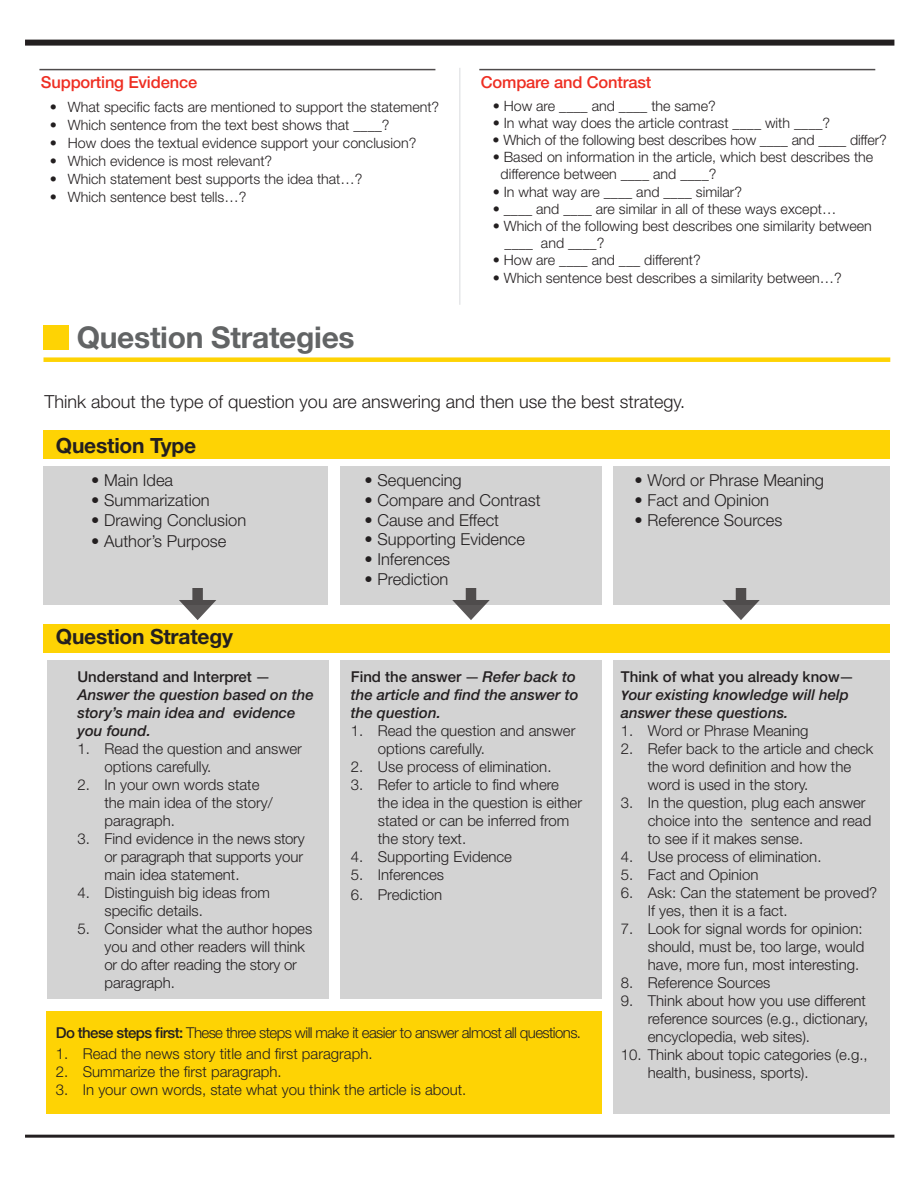
<style>
.page{position:relative;width:918px;height:1188px;background:#fff}
.page>*{position:absolute;margin:0;border:0;box-sizing:border-box;transform-origin:0 0}
.t1{font:700 30px "Helvetica Neue LT Std";letter-spacing:-.01em;color:#626465}
.t2{font:700 21px "Helvetica Neue LT Std";letter-spacing:-.01em;color:#231f20}
.t3{font:300 18px "Helvetica Neue LT Std";color:#231f20}
.t4{font:300 16.5px "Helvetica Neue LT Std";color:#231f20}
.t5{font:500 16.5px "Helvetica Neue LT Std";letter-spacing:-.01em;color:#ee2e22}
.t6{font:300 15px/18px "Helvetica Neue LT Std";color:#231f20}
.t7{font:italic 500 15px/18px "Helvetica Neue LT Std";color:#231f20}
.t8{font:300 15px "Helvetica Neue LT Std";letter-spacing:-.04em;color:#231f20}
.t9{font:500 15px "Helvetica Neue LT Std";color:#231f20}
.t10{font:300 14.25px "Helvetica Neue LT Std";color:#231f20}
.s1{font-family:"Calibri";font-weight:400}
.s2{font-style:normal}
.s3{font-family:"Calibri";font-weight:400;font-style:normal}
.s4{font-weight:500}
.s5{font-family:"Calibri";font-weight:700}
</style>
<div class="page">
<div style="left:44px;top:430px;width:846px;height:29px;background:#fed304"></div>
<div style="left:44px;top:624px;width:846px;height:29px;background:#fed304"></div>
<div style="left:44px;top:466px;width:284px;height:139px;background:#d3d3d3"></div>
<div style="left:47px;top:660px;width:281px;height:338px;background:#d3d3d3"></div>
<div style="left:340px;top:466px;width:262px;height:139px;background:#d3d3d3"></div>
<div style="left:340px;top:660px;width:262px;height:338px;background:#d3d3d3"></div>
<div style="left:614px;top:466px;width:276px;height:139px;background:#d3d3d3"></div>
<div style="left:614px;top:660px;width:276px;height:454px;background:#d3d3d3"></div>
<div style="left:736px;top:588px;width:10px;height:20px;background:#4f4c4c"></div>
<svg style="left:722px;top:600px;width:38px;height:20px"></svg>
<div style="left:466px;top:588px;width:10px;height:20px;background:#4f4c4c"></div>
<svg style="left:452px;top:600px;width:38px;height:20px"></svg>
<div style="left:192px;top:588px;width:11px;height:20px;background:#4f4c4c"></div>
<svg style="left:179px;top:600px;width:37px;height:20px"></svg>
<div style="left:47px;top:1011px;width:555px;height:103px;background:#fed304"></div>
<div style="left:25px;top:40px;width:869px;height:6px;background:#231f20"></div>
<hr style="left:25px;top:1135px;width:869px;height:3px;background:#231f20">
<hr style="left:459px;top:68px;width:2px;height:237px;background:#e6e7e9">
<hr style="left:39px;top:69px;width:396px;height:1px;background:#231f20">
<hr style="left:479px;top:69px;width:396px;height:1px;background:#231f20">
<div style="left:43px;top:357px;width:847px;height:5px;background:#fed304"></div>
<div style="left:44px;top:325px;width:25px;height:25px;background:#fed304"></div>
<p class="t5" style="left:41px;top:72px;width:158px">Supporting Evidence</p>
<p class="t10" style="left:50px;top:98px;width:391px">• What specific facts are mentioned to support the statement?</p>
<p class="t10" style="left:50px;top:116px;width:341px">• Which sentence from the text best shows that ____?</p>
<p class="t10" style="left:50px;top:134px;width:368px">• How does the textual evidence support your conclusion?</p>
<p class="t10" style="left:50px;top:152px;width:224px">• Which evidence is most relevant?</p>
<p class="t10" style="left:50px;top:170px;width:314px">• Which statement best supports the idea that…?</p>
<p class="t10" style="left:50px;top:188px;width:198px">• Which sentence best tells…?</p>
<p class="t1" style="left:77px;top:319px;width:279px">Question Strategies</p>
<p class="t5" style="left:481px;top:72px;width:172px">Compare and Contrast</p>
<p class="t10" style="left:493px;top:97px;width:225px">• How are ____ and ____ the same?</p>
<p class="t10" style="left:493px;top:114px;width:339px">• In what way does the article contrast ____ with ____?</p>
<p class="t10" style="left:493px;top:132px;width:396px">• Which of the following best describes how ____ and ____ differ?</p>
<p class="t10" style="left:493px;top:149px;width:382px">• Based on information in the article, which best describes the</p>
<p class="t10" style="left:501px;top:166px;width:217px">difference between ____ and ____?</p>
<p class="t10" style="left:493px;top:183px;width:251px">• In what way are ____ and ____ similar?</p>
<p class="t10" style="left:493px;top:200px;width:345px">• ____ and ____ are similar in all of these ways except…</p>
<p class="t10" style="left:493px;top:217px;width:381px">• Which of the following best describes one similarity between</p>
<p class="t10" style="left:505px;top:234px;width:101px">____ and ____?</p>
<p class="t10" style="left:493px;top:251px;width:210px">• How are ____ and ___ different?</p>
<p class="t10" style="left:493px;top:269px;width:351px">• Which sentence best describes a similarity between…?</p>
<p class="t3" style="left:45px;top:391px;width:642px">Think about the type of question you are answering and then use the best strategy.</p>
<p class="t2" style="left:56px;top:433px;width:142px">Question Type</p>
<p class="t4" style="left:91px;top:470px;width:83px">• Main Idea</p>
<p class="t4" style="left:91px;top:490px;width:120px">• Summarization</p>
<p class="t4" style="left:91px;top:510px;width:156px">• Drawing Conclusion</p>
<p class="t4" style="left:91px;top:531px;width:137px">• Author’s Purpose</p>
<p class="t2" style="left:56px;top:624px;width:179px">Question Strategy</p>
<p class="t9" style="left:78px;top:668px;width:194px">Understand and Interpret <span class="s1">―</span></p>
<p class="t7" style="left:78px;top:686px;width:238px">Answer the question based on the story’s main idea and evidence you found.</p>
<p class="t6" style="left:105px;top:739px;width:199px;text-indent:-27px">1. Read the question and answer options carefully.</p>
<p class="t6" style="left:105px;top:775px;width:170px;text-indent:-27px">2. In your own words state the main idea of the story/ paragraph.</p>
<p class="t6" style="left:105px;top:829px;width:202px;text-align:justify;text-indent:-27px">3. Find evidence in the news story or paragraph that supports your main idea statement.</p>
<p class="t6" style="left:105px;top:883px;width:167px;text-indent:-27px">4. Distinguish big ideas from specific details.</p>
<p class="t6" style="left:105px;top:919px;width:209px;text-indent:-27px">5. Consider what the author hopes you and other readers will think or do after reading the story or paragraph.</p>
<p class="t4" style="left:365px;top:470px;width:99px">• Sequencing</p>
<p class="t4" style="left:365px;top:490px;width:178px">• Compare and Contrast</p>
<p class="t4" style="left:365px;top:510px;width:136px">• Cause and Effect</p>
<p class="t4" style="left:365px;top:530px;width:162px">• Supporting Evidence</p>
<p class="t4" style="left:365px;top:549px;width:87px">• Inferences</p>
<p class="t4" style="left:365px;top:569px;width:85px">• Prediction</p>
<p class="t7" style="left:351px;top:668px;width:229px"><span class="s2">Find the answer</span> <span class="s3">―</span> Refer back to the article and find the answer to the question.</p>
<p class="t6" style="left:378px;top:721px;width:199px;text-indent:-27px">1. Read the question and answer options carefully.</p>
<p class="t6" style="left:351px;top:757px;width:202px">2. Use process of elimination.</p>
<p class="t6" style="left:378px;top:775px;width:206px;text-indent:-27px">3. Refer to article to find where the idea in the question is either stated or can be inferred from the story text.</p>
<p class="t6" style="left:351px;top:847px;width:163px">4. Supporting Evidence</p>
<p class="t6" style="left:351px;top:865px;width:95px">5. Inferences</p>
<p class="t6" style="left:351px;top:885px;width:93px">6. Prediction</p>
<p class="t8" style="left:56px;top:1024px;width:527px"><span class="s4">Do these steps first:</span> These three steps will make it easier to answer almost all questions.</p>
<p class="t6" style="left:56px;top:1045px;width:318px">1. Read the news story title and first paragraph.</p>
<p class="t6" style="left:56px;top:1063px;width:227px">2. Summarize the first paragraph.</p>
<p class="t6" style="left:56px;top:1081px;width:412px">3. In your own words, state what you think the article is about.</p>
<p class="t4" style="left:635px;top:470px;width:191px">• Word or Phrase Meaning</p>
<p class="t4" style="left:635px;top:490px;width:136px">• Fact and Opinion</p>
<p class="t4" style="left:635px;top:510px;width:149px">• Reference Sources</p>
<p class="t7" style="left:621px;top:668px;width:234px"><span class="s2">Think of what you already know</span><span class="s3">―<br></span><span class="s5">Y</span>our existing knowledge will help answer these questions.</p>
<p class="t6" style="left:621px;top:721px;width:189px">1. Word or Phrase Meaning</p>
<p class="t6" style="left:648px;top:739px;width:227px;text-indent:-27px">2. Refer back to the article and check the word definition and how the word is used in the story.</p>
<p class="t6" style="left:648px;top:793px;width:225px;text-indent:-27px">3. In the question, plug each answer choice into the sentence and read to see if it makes sense.</p>
<p class="t6" style="left:621px;top:847px;width:202px">4. Use process of elimination.</p>
<p class="t6" style="left:621px;top:865px;width:139px">5. Fact and Opinion</p>
<p class="t6" style="left:648px;top:883px;width:231px;text-indent:-27px">6. Ask: Can the statement be proved?<br>If yes, then it is a fact.</p>
<p class="t6" style="left:648px;top:919px;width:218px;text-align:justify;text-indent:-27px">7. Look for signal words for opinion: should, must be, too large, would have, more fun, most interesting.</p>
<p class="t6" style="left:621px;top:973px;width:151px">8. Reference Sources</p>
<p class="t6" style="left:648px;top:991px;width:222px;text-indent:-27px">9. Think about how you use different reference sources (e.g., dictionary, encyclopedia, web sites).</p>
<p class="t6" style="left:648px;top:1045px;width:221px;text-indent:-27px">10. Think about topic categories (e.g., health, business, sports).</p>
</div>
